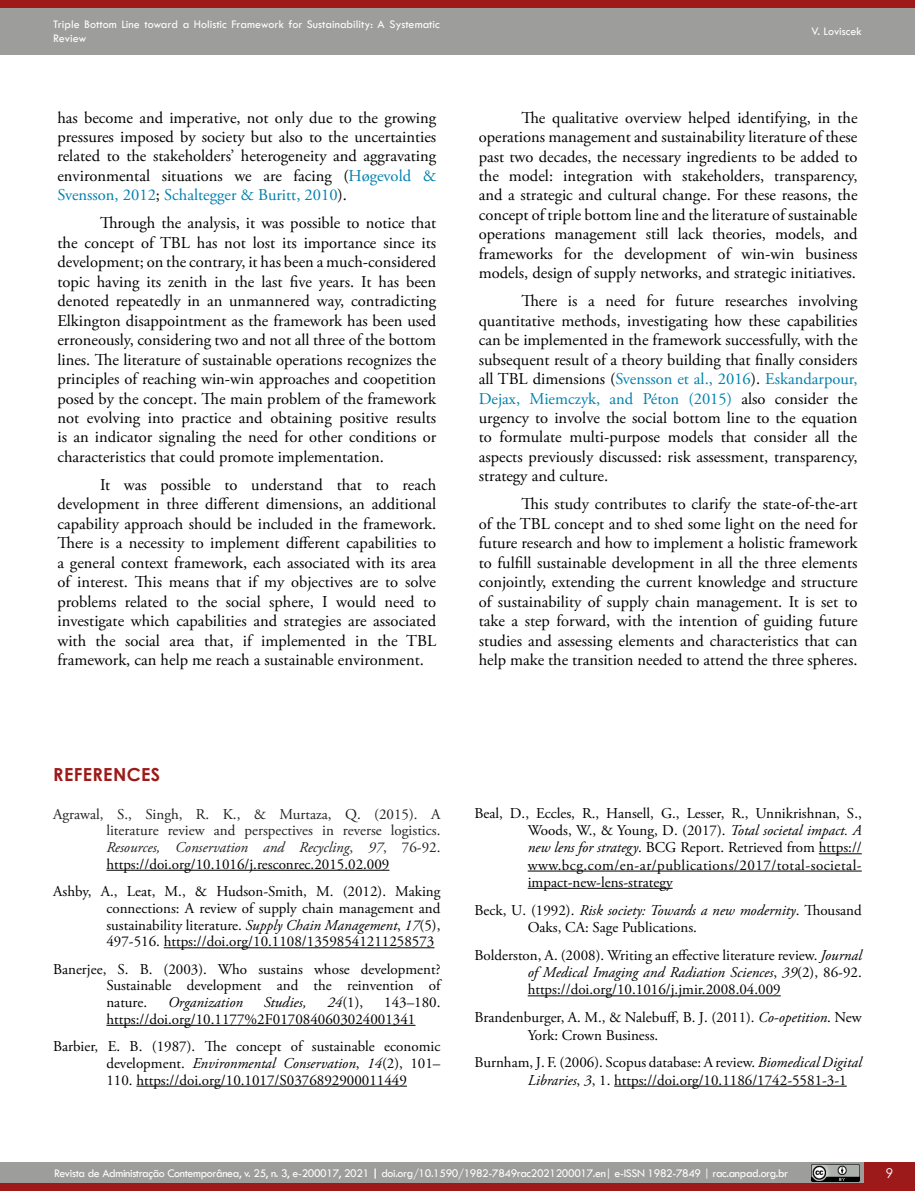
<style>
.page{position:relative;width:915px;height:1191px;background:#fff}
.page>*{position:absolute;margin:0;border:0;box-sizing:border-box;transform-origin:0 0}
.t1{font:700 18px "Century Gothic";letter-spacing:.02em;color:#9d1a18}
.t2{font:16.5px/19.5px "Adobe Garamond Pro";color:#000;text-align:justify}
.t3{font:15px/17.2px "Adobe Garamond Pro";color:#000;text-align:justify}
.t4{font:15px/16.6px "Adobe Garamond Pro";color:#222;text-align:justify}
.t5{font:italic 15px "Adobe Garamond Pro";color:#000}
.t6{font:13.5px "Century Gothic";color:#fff}
.t7{font:12px "Tw Cen";letter-spacing:-.03em;color:#fff}
.t8{font:12px/14.4px "Tw Cen";color:#fff}
.s1{color:#0080ad}
.s2{font-style:italic}
.s3{color:#000}
.s4{font-weight:700}
</style>
<div class="page">
<div style="left:863px;top:1162px;width:51px;height:21px;background:#9d1a1a"></div>
<div style="left:0;top:0;width:914px;height:54px;background:#9d9d9c"></div>
<div style="left:0;top:0;width:914px;height:7px;background:#9d1a18"></div>
<div style="left:0;top:1162px;width:863px;height:21px;background:#9d9d9c"></div>
<div style="left:0;top:1183px;width:914px;height:8px;background:#9d1a18"></div>
<img style="left:811px;top:1164px;width:48px;height:17px">
<hr style="left:106px;top:870px;width:283px;height:1px;background:#000">
<hr style="left:164px;top:947px;width:270px;height:1px;background:#000">
<hr style="left:106px;top:1025px;width:309px;height:1px;background:#000">
<hr style="left:136px;top:1085px;width:271px;height:1px;background:#000">
<hr style="left:818px;top:853px;width:43px;height:1px;background:#000">
<hr style="left:527px;top:870px;width:334px;height:1px;background:#000">
<hr style="left:527px;top:888px;width:145px;height:1px;background:#000">
<hr style="left:527px;top:995px;width:253px;height:1px;background:#000">
<hr style="left:614px;top:1085px;width:232px;height:1px;background:#000">
<p class="t8" style="left:53px;top:17px;width:388px">Triple Bottom Line toward a Holistic Framework for Sustainability: A Systematic<br>Review</p>
<p class="t2" style="left:57px;top:108px;width:380px">has become and imperative, not only due to the growing pressures imposed by society but also to the uncertainties related to the stakeholders’ heterogeneity and aggravating environmental situations we are facing (<span class="s1">Høgevold &amp; Svensson, 2012</span>; <span class="s1">Schaltegger &amp; Buritt, 2010</span>).</p>
<p class="t2" style="left:57px;top:214px;width:380px;text-indent:43px">Through the analysis, it was possible to notice that the concept of TBL has not lost its importance since its development; on the contrary, it has been a much-considered topic having its zenith in the last five years. It has been denoted repeatedly in an unmannered way, contradicting Elkington disappointment as the framework has been used erroneously, considering two and not all three of the bottom lines. The literature of sustainable operations recognizes the principles of reaching win-win approaches and coopetition posed by the concept. The main problem of the framework not evolving into practice and obtaining positive results is an indicator signaling the need for other conditions or characteristics that could promote implementation.</p>
<p class="t2" style="left:57px;top:475px;width:380px;text-indent:43px">It was possible to understand that to reach development in three different dimensions, an additional capability approach should be included in the framework.<br>There is a necessity to implement different capabilities to a general context framework, each associated with its area of interest. This means that if my objectives are to solve problems related to the social sphere, I would need to investigate which capabilities and strategies are associated with the social area that, if implemented in the TBL framework, can help me reach a sustainable environment.</p>
<p class="t8" style="left:811px;top:24px;width:52px">V. Loviscek</p>
<p class="t2" style="left:478px;top:108px;width:380px;text-indent:43px">The qualitative overview helped identifying, in the operations management and sustainability literature of these past two decades, the necessary ingredients to be added to the model: integration with stakeholders, transparency, and a strategic and cultural change. For these reasons, the concept of triple bottom line and the literature of sustainable operations management still lack theories, models, and frameworks for the development of win-win business models, design of supply networks, and strategic initiatives.</p>
<p class="t2" style="left:478px;top:292px;width:380px;text-indent:43px">There is a need for future researches involving quantitative methods, investigating how these capabilities can be implemented in the framework successfully, with the subsequent result of a theory building that finally considers all TBL dimensions (<span class="s1">Svensson et al., 2016</span>). <span class="s1">Eskandarpour, Dejax, Miemczyk, and Péton (2015)</span> also consider the urgency to involve the social bottom line to the equation to formulate multi-purpose models that consider all the aspects previously discussed: risk assessment, transparency, strategy and culture.</p>
<p class="t2" style="left:478px;top:495px;width:380px;text-indent:43px">This study contributes to clarify the state-of-the-art of the TBL concept and to shed some light on the need for future research and how to implement a holistic framework to fulfill sustainable development in all the three elements conjointly, extending the current knowledge and structure of sustainability of supply chain management. It is set to take a step forward, with the intention of guiding future studies and assessing elements and characteristics that can help make the transition needed to attend the three spheres.</p>
<p class="t1" style="left:53px;top:760px;width:108px">REFERENCES</p>
<p class="t4" style="left:106px;top:806px;width:335px;text-indent:-53px">Agrawal, S., Singh, R. K., &amp; Murtaza, Q. (2015). A literature review and perspectives in reverse logistics.<br><span class="s2">Resources, Conservation and Recycling</span>, <span class="s2">97</span>, 76-92. <span class="s3">https://doi.org/10.1016/j.resconrec.2015.02.009</span></p>
<p class="t3" style="left:106px;top:883px;width:335px;line-height:16.8px;text-indent:-53px">Ashby, A., Leat, M., &amp; Hudson-Smith, M. (2012). Making connections: A review of supply chain management and sustainability literature. <span class="s2">Supply Chain Management</span>, <span class="s2">17</span>(5), 497-516. https://doi.org/10.1108/13598541211258573</p>
<p class="t3" style="left:106px;top:961px;width:335px;line-height:16.8px;text-indent:-53px">Banerjee, S. B. (2003). Who sustains whose development?<br>Sustainable development and the reinvention of nature.</p>
<p class="t5" style="left:168px;top:993px;width:76px">Organization</p>
<p class="t5" style="left:264px;top:993px;width:44px">Studies,</p>
<p class="t3" style="left:327px;top:994px;width:37px"><span class="s2">24</span>(1),</p>
<p class="t3" style="left:106px;top:994px;width:335px;line-height:16.6px;text-indent:278px">143–180. https://doi.org/10.1177%2F0170840603024001341</p>
<p class="t3" style="left:106px;top:1038px;width:335px;line-height:16.8px;text-indent:-53px">Barbier, E. B. (1987). The concept of sustainable economic development. <span class="s2">Environmental Conservation</span>, <span class="s2">14</span>(2), 101– 110. https://doi.org/10.1017/S0376892900011449</p>
<p class="t3" style="left:527px;top:805px;width:335px;text-indent:-53px">Beal, D., Eccles, R., Hansell, G., Lesser, R., Unnikrishnan, S., Woods, W., &amp; Young, D. (2017). <span class="s2">Total societal impact. A new lens for strategy</span>. BCG Report. Retrieved from https:// www.bcg.com/en-ar/publications/2017/total-societal&shy;impact-new-lens-strategy</p>
<p class="t3" style="left:527px;top:902px;width:335px;text-indent:-53px">Beck, U. (1992). <span class="s2">Risk society: Towards a new modernity</span>. Thousand<br>Oaks, CA: Sage Publications.</p>
<p class="t3" style="left:527px;top:947px;width:335px;text-indent:-53px">Bolderston, A. (2008). Writing an effective literature review. <span class="s2">Journal of Medical Imaging and Radiation Sciences</span>, <span class="s2">39</span>(2), 86-92. https://doi.org/10.1016/j.jmir.2008.04.009</p>
<p class="t3" style="left:527px;top:1009px;width:335px;text-indent:-53px">Brandenburger, A. M., &amp; Nalebuff, B. J. (2011). <span class="s2">Co-opetition</span>. New<br>York: Crown Business.</p>
<p class="t3" style="left:527px;top:1054px;width:335px;text-indent:-53px">Burnham, J. F. (2006). Scopus database: A review. <span class="s2">Biomedical Digital<br>Libraries</span>, <span class="s2">3</span>, 1. https://doi.org/10.1186/1742-5581-3-1</p>
<p class="t7" style="left:54px;top:1166px;width:735px">Revista de Administração Contemporânea, v. 25, n. 3, e-200017, 2021 <span class="s4">|</span> doi.org/10.1590/1982-7849rac2021200017.en| e-ISSN 1982-7849 | rac.anpad.org.br</p>
<p class="t6" style="left:885px;top:1163px;width:9px">9</p>
</div>
